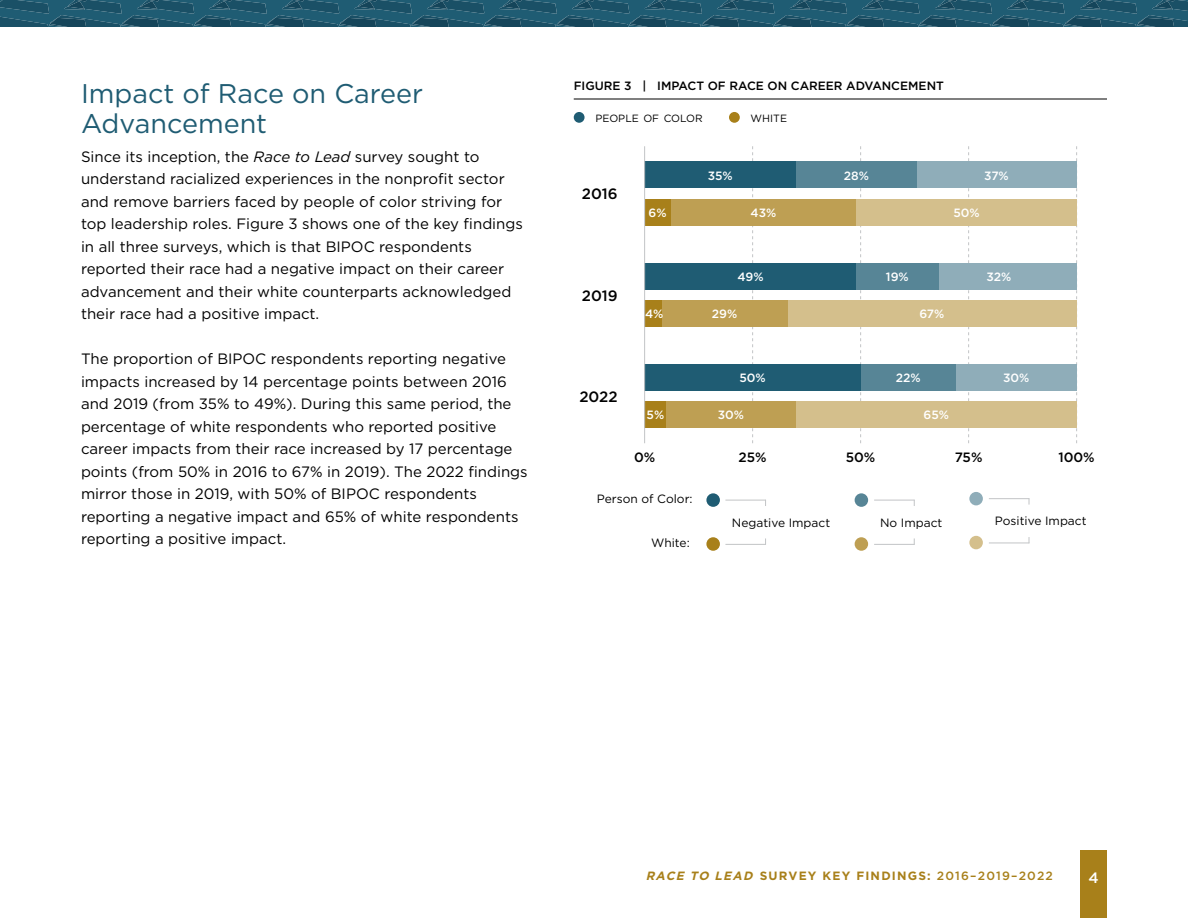
<style>
.page{position:relative;width:1188px;height:918px;background:#fff}
.page>*{position:absolute;margin:0;border:0;box-sizing:border-box;transform-origin:0 0}
.t1{font:27px/30px "Gotham";color:#1f5c73}
.t2{font:15px/22.5px "Gotham";color:#000}
.t3{font:500 15px "Gotham";color:#000}
.t4{font:500 15px "Gotham";color:#fff}
.t5{font:500 13.5px "Gotham";color:#000}
.t6{font:12px "Gotham";color:#000}
.t7{font:500 12px "Gotham";color:#fff}
.t8{font:700 12px "Gotham";letter-spacing:.1em;color:#a8801a}
.t9{font:500 12px "Gotham";color:#000}
.t10{font:10.5px "Gotham";color:#000}
.s1{font-style:italic}
.s2{font-weight:500}
</style>
<div class="page">
<div style="left:1080px;top:850px;width:27px;height:68px;background:#a8801a"></div>
<svg style="left:0;top:0;width:1188px;height:27px;background:#21586d"></svg>
<hr style="left:574px;top:99px;width:533px;height:1px;background:#000">
<svg style="left:752px;top:146px;width:1px;height:297px"></svg>
<svg style="left:860px;top:146px;width:1px;height:297px"></svg>
<svg style="left:968px;top:146px;width:1px;height:297px"></svg>
<svg style="left:1076px;top:146px;width:1px;height:297px"></svg>
<div style="left:706px;top:493px;width:14px;height:14px;background:#1f5c73;border-radius:50%"></div>
<div style="left:706px;top:537px;width:14px;height:14px;background:#a8801a;border-radius:50%"></div>
<hr style="left:725px;top:500px;width:41px;height:1px;background:#c2c4c6">
<hr style="left:725px;top:544px;width:41px;height:1px;background:#c2c4c6">
<div style="left:855px;top:493px;width:13px;height:14px;background:#578596;border-radius:50%"></div>
<div style="left:855px;top:537px;width:13px;height:14px;background:#be9f53;border-radius:50%"></div>
<hr style="left:874px;top:500px;width:41px;height:1px;background:#c2c4c6">
<hr style="left:874px;top:544px;width:41px;height:1px;background:#c2c4c6">
<div style="left:969px;top:492px;width:14px;height:13px;background:#8fadb9;border-radius:50%"></div>
<div style="left:969px;top:536px;width:14px;height:13px;background:#d4bf8c;border-radius:50%"></div>
<hr style="left:989px;top:498px;width:40px;height:1px;background:#c2c4c6">
<hr style="left:989px;top:543px;width:40px;height:1px;background:#c2c4c6">
<div style="left:645px;top:263px;width:211px;height:27px;background:#1f5c73"></div>
<div style="left:938px;top:263px;width:139px;height:27px;background:#8fadb9"></div>
<div style="left:856px;top:263px;width:82px;height:27px;background:#578596"></div>
<div style="left:787px;top:300px;width:290px;height:27px;background:#d4bf8c"></div>
<div style="left:662px;top:300px;width:125px;height:27px;background:#be9f53"></div>
<div style="left:645px;top:300px;width:17px;height:27px;background:#a8801a"></div>
<div style="left:956px;top:364px;width:121px;height:27px;background:#8fadb9"></div>
<div style="left:861px;top:364px;width:95px;height:27px;background:#578596"></div>
<div style="left:645px;top:364px;width:216px;height:27px;background:#1f5c73"></div>
<div style="left:796px;top:401px;width:281px;height:27px;background:#d4bf8c"></div>
<div style="left:666px;top:401px;width:130px;height:27px;background:#be9f53"></div>
<div style="left:645px;top:401px;width:21px;height:27px;background:#a8801a"></div>
<div style="left:645px;top:161px;width:151px;height:27px;background:#1f5c73"></div>
<div style="left:917px;top:161px;width:160px;height:27px;background:#8fadb9"></div>
<div style="left:796px;top:161px;width:121px;height:27px;background:#578596"></div>
<div style="left:856px;top:199px;width:221px;height:27px;background:#d4bf8c"></div>
<div style="left:671px;top:199px;width:185px;height:27px;background:#be9f53"></div>
<div style="left:645px;top:199px;width:26px;height:27px;background:#a8801a"></div>
<div style="left:574px;top:112px;width:11px;height:11px;background:#1f5c73;border-radius:50%"></div>
<div style="left:729px;top:112px;width:11px;height:11px;background:#a8801a;border-radius:50%"></div>
<hr style="left:644px;top:146px;width:1px;height:297px;background:#c2c4c6">
<h1 class="t1" style="left:81px;top:77px;width:344px">Impact of Race on Career<br>Advancement</h1>
<p class="t2" style="left:81px;top:145px;width:443px">Since its inception, the <span class="s1">Race to Lead</span> survey sought to understand racialized experiences in the nonprofit sector and remove barriers faced by people of color striving for top leadership roles. Figure 3 shows one of the key findings in all three surveys, which is that BIPOC respondents reported their race had a negative impact on their career advancement and their white counterparts acknowledged their race had a positive impact.</p>
<p class="t2" style="left:81px;top:347px;width:448px">The proportion of BIPOC respondents reporting negative impacts increased by 14 percentage points between 2016 and 2019 (from 35% to 49%). During this same period, the percentage of white respondents who reported positive career impacts from their race increased by 17 percentage points (from 50% in 2016 to 67% in 2019). The 2022 findings mirror those in 2019, with 50% of BIPOC respondents reporting a negative impact and 65% of white respondents reporting a positive impact.</p>
<p class="t9" style="left:574px;top:78px;width:372px">FIGURE 3 | IMPACT OF RACE ON CAREER ADVANCEMENT</p>
<p class="t10" style="left:595px;top:111px;width:109px">PEOPLE OF COLOR</p>
<p class="t10" style="left:751px;top:111px;width:38px">WHITE</p>
<p class="t3" style="left:582px;top:184px;width:37px">2016</p>
<p class="t3" style="left:582px;top:286px;width:37px">2019</p>
<p class="t7" style="left:708px;top:168px;width:27px">35%</p>
<p class="t7" style="left:844px;top:168px;width:27px">28%</p>
<p class="t7" style="left:984px;top:168px;width:26px">37%</p>
<p class="t7" style="left:649px;top:205px;width:20px">6%</p>
<p class="t7" style="left:751px;top:205px;width:27px">43%</p>
<p class="t7" style="left:953px;top:205px;width:28px">50%</p>
<p class="t7" style="left:737px;top:269px;width:28px">49%</p>
<p class="t7" style="left:886px;top:269px;width:24px">19%</p>
<p class="t7" style="left:986px;top:269px;width:26px">32%</p>
<p class="t7" style="left:645px;top:306px;width:20px">4%</p>
<p class="t7" style="left:712px;top:306px;width:27px">29%</p>
<p class="t7" style="left:919px;top:306px;width:27px">67%</p>
<p class="t3" style="left:579px;top:387px;width:40px">2022</p>
<p class="t7" style="left:739px;top:370px;width:28px">50%</p>
<p class="t7" style="left:896px;top:370px;width:26px">22%</p>
<p class="t7" style="left:1003px;top:370px;width:28px">30%</p>
<p class="t7" style="left:647px;top:407px;width:19px">5%</p>
<p class="t7" style="left:718px;top:407px;width:28px">30%</p>
<p class="t7" style="left:923px;top:407px;width:27px">65%</p>
<p class="t5" style="left:634px;top:449px;width:23px">0%</p>
<p class="t5" style="left:739px;top:449px;width:30px">25%</p>
<p class="t5" style="left:846px;top:449px;width:31px">50%</p>
<p class="t5" style="left:955px;top:449px;width:29px">75%</p>
<p class="t5" style="left:1058px;top:449px;width:38px">100%</p>
<p class="t6" style="left:597px;top:491px;width:97px">Person of Color:</p>
<p class="t6" style="left:651px;top:535px;width:40px">White:</p>
<p class="t6" style="left:732px;top:515px;width:100px">Negative Impact</p>
<p class="t6" style="left:880px;top:515px;width:64px">No Impact</p>
<p class="t6" style="left:995px;top:513px;width:93px">Positive Impact</p>
<p class="t8" style="left:646px;top:868px;width:409px"><span class="s1">RACE TO LEAD</span> SURVEY KEY FINDINGS: <span class="s2">2016–2019–2022</span></p>
<p class="t4" style="left:1088px;top:868px;width:12px">4</p>
</div>
